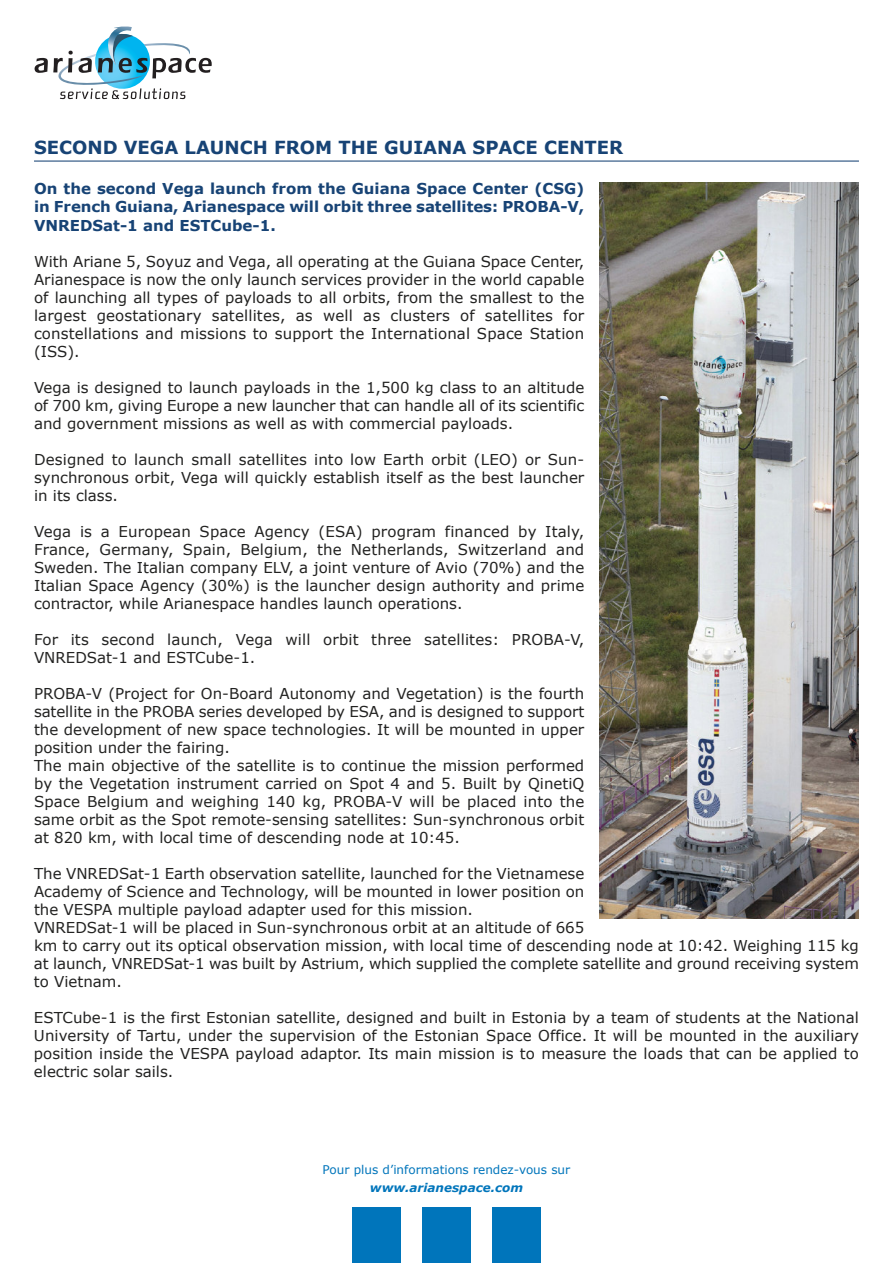
<style>
.page{position:relative;width:893px;height:1263px;background:#fff}
.page>*{position:absolute;margin:0;border:0;box-sizing:border-box;transform-origin:0 0}
.t1{font:700 18px "Verdana";color:#174375}
.t2{font:15px/18px "Verdana";color:#222221;text-align:justify}
.t3{font:700 15px/18.3px "Verdana";letter-spacing:-.005em;color:#174375;text-align:justify}
.t4{font:12px "Verdana";color:#0075bb}
.t5{font:italic 700 12px "Verdana";color:#0075bb}
</style>
<div class="page">
<svg style="left:35px;top:35px;width:177px;height:64px"></svg>
<img style="left:106px;top:26px;width:26px;height:39px">
<hr style="left:34px;top:161px;width:825px;height:1px;background:#174375">
<div style="left:352px;top:1208px;width:49px;height:55px;background:#0075bb"></div>
<div style="left:422px;top:1208px;width:49px;height:55px;background:#0075bb"></div>
<div style="left:492px;top:1208px;width:49px;height:55px;background:#0075bb"></div>
<img style="left:599px;top:183px;width:260px;height:735px">
<p class="t1" style="left:34px;top:136px;width:591px">SECOND VEGA LAUNCH FROM THE GUIANA SPACE CENTER</p>
<p class="t3" style="left:34px;top:179px;width:552px">On the second Vega launch from the Guiana Space Center (CSG) in French Guiana, Arianespace will orbit three satellites: PROBA-V, VNREDSat-1 and ESTCube-1.</p>
<p class="t2" style="left:34px;top:252px;width:552px">With Ariane 5, Soyuz and Vega, all operating at the Guiana Space Center, Arianespace is now the only launch services provider in the world capable of launching all types of payloads to all orbits, from the smallest to the largest geostationary satellites, as well as clusters of satellites for constellations and missions to support the International Space Station (ISS).</p>
<p class="t2" style="left:34px;top:378px;width:552px">Vega is designed to launch payloads in the 1,500 kg class to an altitude of 700 km, giving Europe a new launcher that can handle all of its scientific and government missions as well as with commercial payloads.</p>
<p class="t2" style="left:34px;top:450px;width:552px">Designed to launch small satellites into low Earth orbit (LEO) or Sun&shy;synchronous orbit, Vega will quickly establish itself as the best launcher in its class.</p>
<p class="t2" style="left:34px;top:522px;width:552px">Vega is a European Space Agency (ESA) program financed by Italy, France, Germany, Spain, Belgium, the Netherlands, Switzerland and Sweden. The Italian company ELV, a joint venture of Avio (70%) and the Italian Space Agency (30%) is the launcher design authority and prime contractor, while Arianespace handles launch operations.</p>
<p class="t2" style="left:34px;top:630px;width:552px">For its second launch, Vega will orbit three satellites: PROBA-V,<br>VNREDSat-1 and ESTCube-1.</p>
<p class="t2" style="left:34px;top:684px;width:552px;text-align:left">PROBA-V (Project for On-Board Autonomy and Vegetation) is the fourth satellite in the PROBA series developed by ESA, and is designed to support the development of new space technologies. It will be mounted in upper position under the fairing.<br>The main objective of the satellite is to continue the mission performed by the Vegetation instrument carried on Spot 4 and 5. Built by QinetiQ Space Belgium and weighing 140 kg, PROBA-V will be placed into the same orbit as the Spot remote-sensing satellites: Sun-synchronous orbit at 820 km, with local time of descending node at 10:45.</p>
<p class="t2" style="left:34px;top:864px;width:826px;text-align:left">The VNREDSat-1 Earth observation satellite, launched for the Vietnamese<br>Academy of Science and Technology, will be mounted in lower position on<br>the VESPA multiple payload adapter used for this mission.<br>VNREDSat-1 will be placed in Sun-synchronous orbit at an altitude of 665<br>km to carry out its optical observation mission, with local time of descending node at 10:42. Weighing 115 kg at launch, VNREDSat-1 was built by Astrium, which supplied the complete satellite and ground receiving system to Vietnam.</p>
<p class="t2" style="left:34px;top:1008px;width:826px">ESTCube-1 is the first Estonian satellite, designed and built in Estonia by a team of students at the National University of Tartu, under the supervision of the Estonian Space Office. It will be mounted in the auxiliary position inside the VESPA payload adaptor. Its main mission is to measure the loads that can be applied to electric solar sails.</p>
<p class="t4" style="left:323px;top:1162px;width:249px">Pour plus d’informations rendez-vous sur</p>
<p class="t5" style="left:370px;top:1180px;width:155px">www.arianespace.com</p>
</div>
